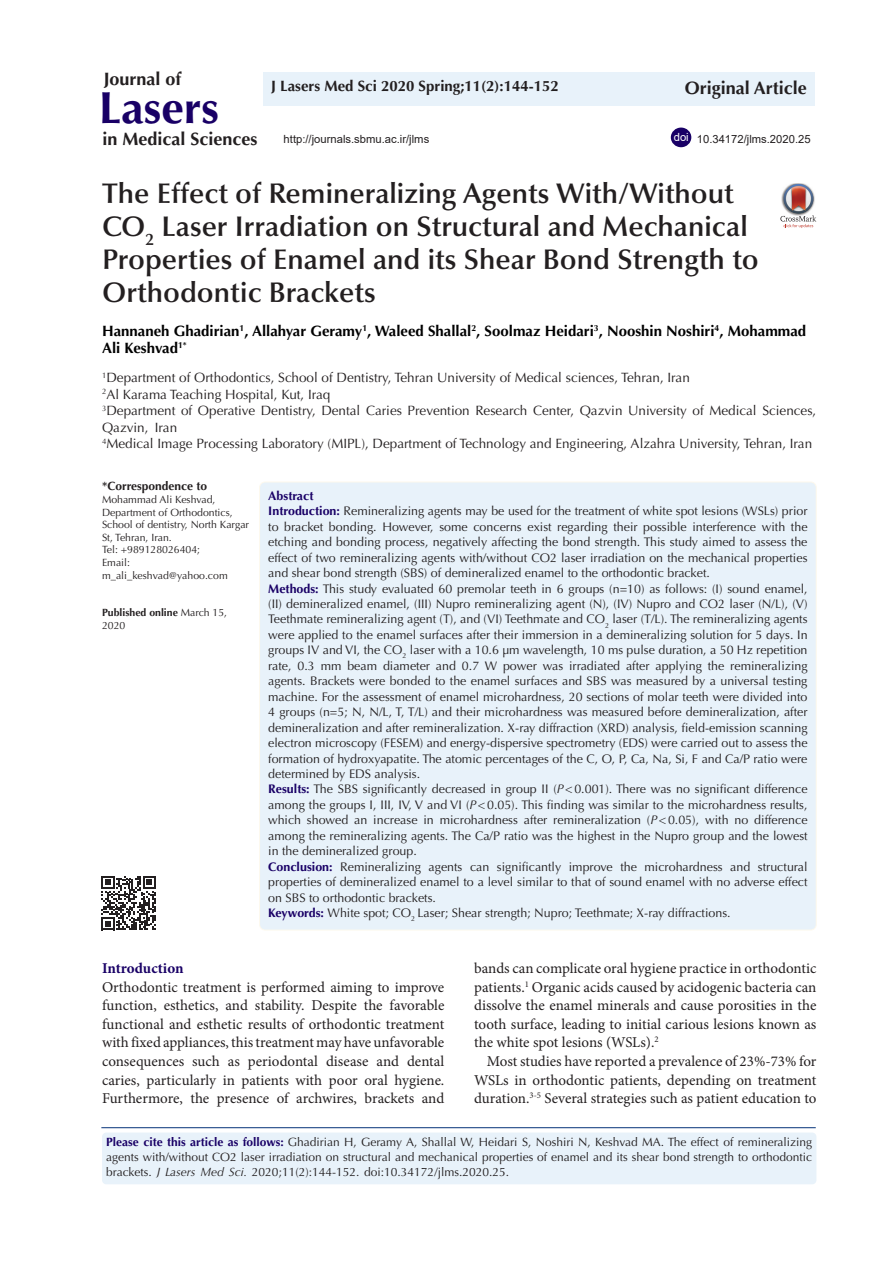
<style>
.page{position:relative;width:893px;height:1263px;background:#fff}
.page>*{position:absolute;margin:0;border:0;box-sizing:border-box;transform-origin:0 0}
.t1{font:700 45px "Optima LT Std";color:#190066}
.t2{font:600 28.5px/33px "Optima LT Std";color:#231f20}
.t3{font:700 18px "Optima LT Std";color:#231f20}
.t4{font:15px/18.6px "Minion Pro";color:#231f20;text-align:justify}
.t5{font:700 15px/16.5px "Optima LT Std";color:#000}
.t6{font:700 15px "Optima LT Std";color:#231f20}
.t7{font:700 15px "Minion Pro";letter-spacing:-.005em;color:#190066}
.t8{font:13.5px/16.5px "Optima LT Std";color:#231f20}
.t9{font:12.45px/15.5px "Optima LT Std";color:#231f20;text-align:justify}
.Default{font:700 12.45px "Optima LT Std";color:#190066}
.t10{font:12px/15px "Optima LT Std";color:#231f20;text-align:justify}
.t11{font:700 12px "Optima LT Std";color:#231f20}
.t12{font:11.25px "Arial";color:#231f20}
.t13{font:11.25px "Arial";color:#fff}
.t14{font:10.5px/12.6px "Optima LT Std";color:#231f20}
.t15{font:700 10.5px/12.6px "Optima LT Std";color:#231f20}
.s1{font-weight:700;color:#190066}
.s2{font-style:italic}
.s3{font-weight:400}
</style>
<div class="page">
<hr style="left:101px;top:1127px;width:715px;height:1px;background:#053278">
<div style="left:102px;top:1132px;width:714px;height:52px;background:#e8f2fa;border-radius:4px"></div>
<img style="left:792px;top:183px;width:12px;height:1px">
<svg style="left:780px;top:184px;width:36px;height:44px"></svg>
<div style="left:649px;top:72px;width:166px;height:34px;background:#e8f2fa"></div>
<div style="left:671px;top:128px;width:20px;height:19px;background:#190066;border-radius:50%"></div>
<div style="left:260px;top:482px;width:556px;height:448px;background:#e8f2fa;border-radius:6px"></div>
<svg style="left:101px;top:876px;width:55px;height:54px"></svg>
<div style="left:263px;top:72px;width:386px;height:34px;background:#e8f2fa"></div>
<p class="t3" style="left:104px;top:68px;width:79px">Journal of</p>
<p class="t1" style="left:99px;top:81px;width:122px">Lasers</p>
<p class="t3" style="left:103px;top:129px;width:157px">in Medical Sciences</p>
<p class="t3" style="left:685px;top:77px;width:124px">Original Article</p>
<p class="t13" style="left:674px;top:129px;width:17px">doi</p>
<p class="t12" style="left:697px;top:131px;width:115px">10.34172/jlms.2020.25</p>
<p class="t2" style="left:102px;top:177px;width:658px">The Effect of Remineralizing Agents With/Without CO<sub>2</sub> Laser Irradiation on Structural and Mechanical Properties of Enamel and its Shear Bond Strength to Orthodontic Brackets</p>
<p class="t5" style="left:102px;top:323px;width:706px">Hannaneh Ghadirian<sup>1</sup>, Allahyar Geramy<sup>1</sup>, Waleed Shallal<sup>2</sup>, Soolmaz Heidari<sup>3</sup>, Nooshin Noshiri<sup>4</sup>, Mohammad<br>Ali Keshvad<sup>1*</sup></p>
<p class="t8" style="left:102px;top:369px;width:589px"><sup>1</sup>Department of Orthodontics, School of Dentistry, Tehran University of Medical sciences, Tehran, Iran</p>
<p class="t8" style="left:102px;top:386px;width:230px"><sup>2</sup>Al Karama Teaching Hospital, Kut, Iraq</p>
<p class="t8" style="left:102px;top:402px;width:716px"><sup>3</sup>Department of Operative Dentistry, Dental Caries Prevention Research Center, Qazvin University of Medical Sciences,<br>Qazvin, Iran</p>
<p class="t8" style="left:102px;top:435px;width:712px"><sup>4</sup>Medical Image Processing Laboratory (MIPL), Department of Technology and Engineering, Alzahra University, Tehran, Iran</p>
<p class="Default" style="left:268px;top:488px;width:47px">Abstract</p>
<p class="t9" style="left:268px;top:503px;width:541px"><span class="s1">Introduction:</span> Remineralizing agents may be used for the treatment of white spot lesions (WSLs) prior to bracket bonding. However, some concerns exist regarding their possible interference with the etching and bonding process, negatively affecting the bond strength. This study aimed to assess the effect of two remineralizing agents with/without CO2 laser irradiation on the mechanical properties and shear bond strength (SBS) of demineralized enamel to the orthodontic bracket.</p>
<p class="t9" style="left:268px;top:581px;width:541px"><span class="s1">Methods:</span> This study evaluated 60 premolar teeth in 6 groups (n=10) as follows: (I) sound enamel, (II) demineralized enamel, (III) Nupro remineralizing agent (N), (IV) Nupro and CO2 laser (N/L), (V)<br>Teethmate remineralizing agent (T), and (VI) Teethmate and CO<sub>2</sub> laser (T/L). The remineralizing agents were applied to the enamel surfaces after their immersion in a demineralizing solution for 5 days. In groups IV and VI, the CO<sub>2</sub> laser with a 10.6 μm wavelength, 10 ms pulse duration, a 50 Hz repetition rate, 0.3 mm beam diameter and 0.7 W power was irradiated after applying the remineralizing agents. Brackets were bonded to the enamel surfaces and SBS was measured by a universal testing machine. For the assessment of enamel microhardness, 20 sections of molar teeth were divided into 4 groups (n=5; N, N/L, T, T/L) and their microhardness was measured before demineralization, after demineralization and after remineralization. X-ray diffraction (XRD) analysis, field-emission scanning electron microscopy (FESEM) and energy-dispersive spectrometry (EDS) were carried out to assess the formation of hydroxyapatite. The atomic percentages of the C, O, P, Ca, Na, Si, F and Ca/P ratio were determined by EDS analysis.</p>
<p class="t9" style="left:268px;top:782px;width:541px"><span class="s1">Results:</span> The SBS significantly decreased in group II (<span class="s2">P</span>&lt;0.001). There was no significant difference among the groups I, III, IV, V and VI (<span class="s2">P</span>&lt;0.05). This finding was similar to the microhardness results, which showed an increase in microhardness after remineralization (<span class="s2">P</span>&lt;0.05), with no difference among the remineralizing agents. The Ca/P ratio was the highest in the Nupro group and the lowest in the demineralized group.</p>
<p class="t9" style="left:268px;top:859px;width:541px"><span class="s1">Conclusion:</span> Remineralizing agents can significantly improve the microhardness and structural properties of demineralized enamel to a level similar to that of sound enamel with no adverse effect on SBS to orthodontic brackets.</p>
<p class="t9" style="left:268px;top:905px;width:464px"><span class="s1">Keywords:</span> White spot; CO<sub>2</sub> Laser; Shear strength; Nupro; Teethmate; X-ray diffractions.</p>
<p class="t6" style="left:271px;top:78px;width:289px">J Lasers Med Sci 2020 Spring;11(2):144-152</p>
<p class="t12" style="left:284px;top:131px;width:147px">http://journals.sbmu.ac.ir/jlms</p>
<p class="t11" style="left:102px;top:479px;width:107px">*Correspondence to</p>
<p class="t14" style="left:102px;top:493px;width:149px">Mohammad Ali Keshvad,<br>Department of Orthodontics,<br>School of dentistry, North Kargar<br>St, Tehran, Iran.</p>
<p class="t14" style="left:102px;top:544px;width:100px">Tel: +989128026404;</p>
<p class="t14" style="left:102px;top:556px;width:30px">Email:</p>
<p class="t14" style="left:102px;top:569px;width:127px">m_ali_keshvad@yahoo.com</p>
<p class="t15" style="left:102px;top:607px;width:127px">Published online <span class="s3">March 15,<br>2020</span></p>
<p class="t7" style="left:102px;top:958px;width:83px">Introduction</p>
<p class="t4" style="left:102px;top:977px;width:344px">Orthodontic treatment is performed aiming to improve function, esthetics, and stability. Despite the favorable functional and esthetic results of orthodontic treatment with fixed appliances, this treatment may have unfavorable consequences such as periodontal disease and dental caries, particularly in patients with poor oral hygiene.<br>Furthermore, the presence of archwires, brackets and</p>
<p class="t4" style="left:474px;top:959px;width:344px">bands can complicate oral hygiene practice in orthodontic patients.<sup>1</sup> Organic acids caused by acidogenic bacteria can dissolve the enamel minerals and cause porosities in the tooth surface, leading to initial carious lesions known as the white spot lesions (WSLs).<sup>2</sup></p>
<p class="t4" style="left:474px;top:1052px;width:344px;text-indent:13px">Most studies have reported a prevalence of 23%-73% for WSLs in orthodontic patients, depending on treatment duration.<sup>3-5</sup> Several strategies such as patient education to</p>
<p class="t10" style="left:106px;top:1134px;width:707px"><span class="s1">Please cite this article as follows:</span> Ghadirian H, Geramy A, Shallal W, Heidari S, Noshiri N, Keshvad MA. The effect of remineralizing agents with/without CO2 laser irradiation on structural and mechanical properties of enamel and its shear bond strength to orthodontic brackets. <span class="s2">J Lasers Med Sci.</span> 2020;11(2):144-152. doi:10.34172/jlms.2020.25.</p>
</div>
